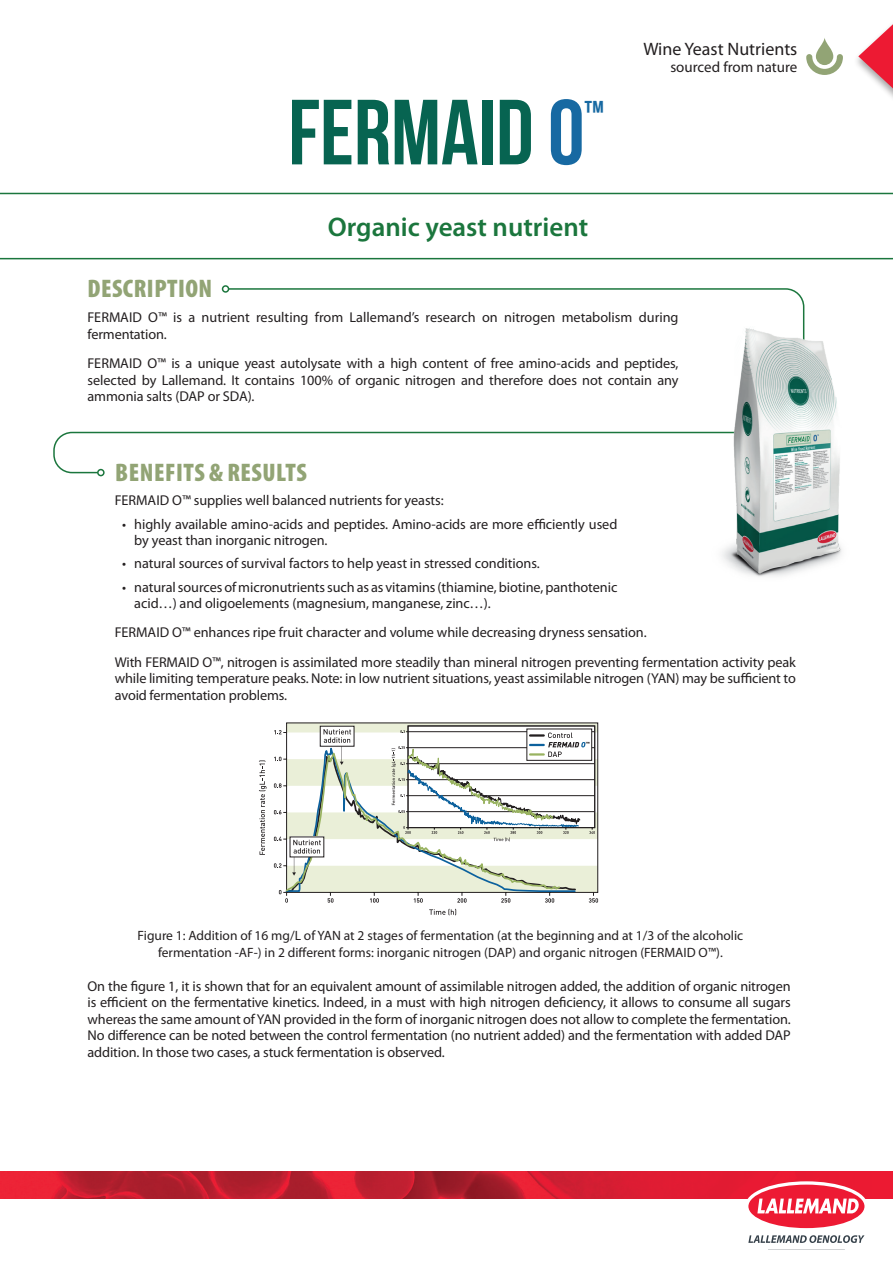
<style>
.page{position:relative;width:893px;height:1263px;background:#fff}
.page>*{position:absolute;margin:0;border:0;box-sizing:border-box;transform-origin:0 0}
.t1{font:92.25px "Bebas Neue";color:#076451}
.t2{font:33px "Bebas Neue";color:#1769a2}
.t3{font:600 27px "Myriad Pro";color:#1b763d}
.t4{font:900 condensed 25.5px "Myriad Pro";letter-spacing:.02em;color:#92a475}
.t5{font:18px "Myriad Pro";color:#231f20}
.t6{font:15px "Myriad Pro";color:#231f20}
.t7{font:14.25px/16.5px "Myriad Pro";letter-spacing:-.005em;color:#231f20}
.t8{font:13.5px/16.5px "Myriad Pro";color:#231f20;text-align:center}
.t9{font:700 6px "Myriad Pro";color:#231f20}
.s1{color:#1769a2}
</style>
<div class="page">
<svg style="left:858px;top:24px;width:35px;height:73px"></svg>
<img style="left:0;top:1171px;width:893px;height:27px">
<svg style="left:745px;top:1181px;width:123px;height:62px"></svg>
<svg style="left:806px;top:38px;width:37px;height:37px"></svg>
<svg style="left:53px;top:288px;width:752px;height:186px"></svg>
<div style="left:97px;top:469px;width:8px;height:7px;border:2px solid #1b763d;border-radius:50%"></div>
<div style="left:222px;top:285px;width:7px;height:8px;border:2px solid #1b763d;border-radius:50%"></div>
<svg style="left:0;top:193px;width:893px;height:66px"></svg>
<svg style="left:259px;top:760px;width:8px;height:95px"></svg>
<svg style="left:286px;top:722px;width:291px;height:193px"></svg>
<svg style="left:274px;top:725px;width:324px;height:178px"></svg>
<img style="left:711px;top:326px;width:131px;height:251px">
<h3 class="t4" style="left:87px;top:272px;width:126px">DESCRIPTION</h3>
<h1 class="t1" style="left:288px;top:82px;width:298px">FERMAID <span class="s1">O</span></h1>
<h2 class="t2" style="left:584px;top:94px;width:21px">™</h2>
<h3 class="t3" style="left:328px;top:210px;width:262px">Organic yeast nutrient</h3>
<p class="t5" style="left:643px;top:38px;width:156px">Wine Yeast Nutrients</p>
<p class="t6" style="left:670px;top:57px;width:129px">sourced from nature</p>
<p class="t7" style="left:88px;top:309px;width:593px">FERMAID O™ is a nutrient resulting from Lallemand’s research on nitrogen metabolism during fermentation.</p>
<p class="t7" style="left:88px;top:355px;width:593px;text-align:justify">FERMAID O™ is a unique yeast autolysate with a high content of free amino-acids and peptides, selected by Lallemand. It contains 100% of organic nitrogen and therefore does not contain any ammonia salts (DAP or SDA).</p>
<h3 class="t4" style="left:115px;top:456px;width:193px">BENEFITS &amp; RESULTS</h3>
<p class="t7" style="left:115px;top:492px;width:330px">FERMAID O™ supplies well balanced nutrients for yeasts:</p>
<p class="t7" style="left:134px;top:515px;width:485px;text-indent:-12px">• highly available amino-acids and peptides. Amino-acids are more efficiently used by yeast than inorganic nitrogen.</p>
<p class="t7" style="left:122px;top:555px;width:419px">• natural sources of survival factors to help yeast in stressed conditions.</p>
<p class="t7" style="left:134px;top:578px;width:485px;text-indent:-12px">• natural sources of micronutrients such as as vitamins (thiamine, biotine, panthotenic acid…) and oligoelements (magnesium, manganese, zinc…).</p>
<p class="t7" style="left:115px;top:618px;width:683px;line-height:29.2px">FERMAID O™ enhances ripe fruit character and volume while decreasing dryness sensation.<br>With FERMAID O™, nitrogen is assimilated more steadily than mineral nitrogen preventing fermentation activity peak</p>
<p class="t7" style="left:115px;top:670px;width:683px">while limiting temperature peaks. Note: in low nutrient situations, yeast assimilable nitrogen (YAN) may be sufficient to avoid fermentation problems.</p>
<p class="t9" style="left:586px;top:740px;width:5px">™</p>
<p class="t8" style="left:138px;top:927px;width:607px">Figure 1: Addition of 16 mg/L of YAN at 2 stages of fermentation (at the beginning and at 1/3 of the alcoholic fermentation -AF-) in 2 different forms: inorganic nitrogen (DAP) and organic nitrogen (FERMAID O™).</p>
<p class="t7" style="left:88px;top:977px;width:705px;text-align:justify">On the figure 1, it is shown that for an equivalent amount of assimilable nitrogen added, the addition of organic nitrogen is efficient on the fermentative kinetics. Indeed, in a must with high nitrogen deficiency, it allows to consume all sugars whereas the same amount of YAN provided in the form of inorganic nitrogen does not allow to complete the fermentation.<br>No difference can be noted between the control fermentation (no nutrient added) and the fermentation with added DAP addition. In those two cases, a stuck fermentation is observed.</p>
</div>
